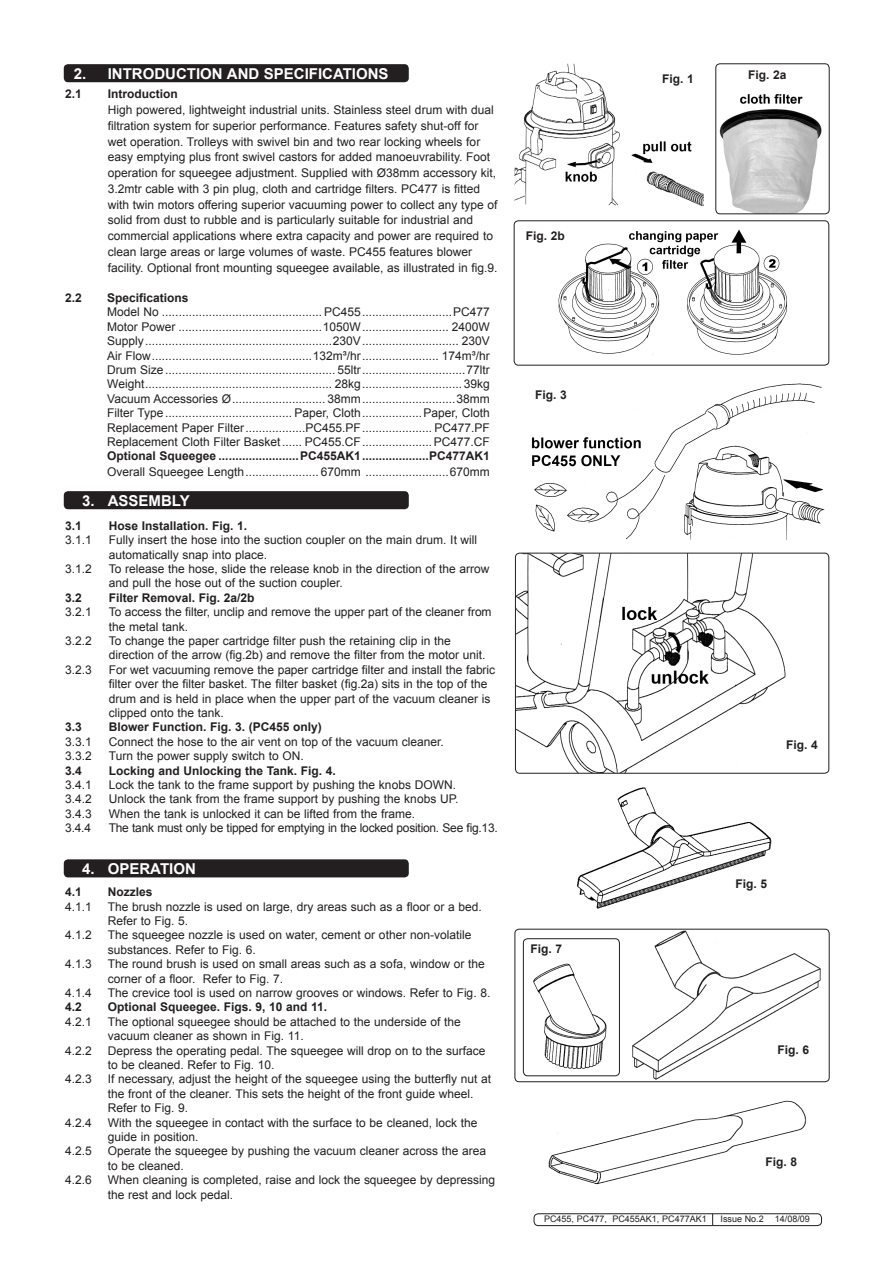
<style>
.page{position:relative;width:893px;height:1263px;background:#fff}
.page>*{position:absolute;margin:0;border:0;box-sizing:border-box;transform-origin:0 0}
.Chapter_Header{font:700 15px "Arial";color:#fff}
.t1{font:12px/14.4px "Arial";color:#231f20}
.t2{font:700 12px "Arial";color:#231f20}
.t3{font:12px "Arial";letter-spacing:-.02em;color:#231f20}
.t4{font:9px "Arial";color:#231f20}
</style>
<div class="page">
<div style="left:64px;top:64px;width:345px;height:18px;background:#231f20;border-radius:4px"></div>
<div style="left:64px;top:859px;width:345px;height:18px;background:#231f20;border-radius:4px"></div>
<img style="left:514px;top:64px;width:190px;height:142px">
<img style="left:558px;top:229px;width:229px;height:126px">
<div style="left:514px;top:220px;width:315px;height:145px;border:1px solid #231f20;border-radius:4px"></div>
<img style="left:531px;top:380px;width:294px;height:161px">
<img style="left:515px;top:553px;width:271px;height:219px">
<div style="left:515px;top:553px;width:314px;height:221px;border:1px solid #231f20;border-radius:4px"></div>
<div style="left:64px;top:491px;width:345px;height:18px;background:#231f20;border-radius:4px"></div>
<img style="left:576px;top:787px;width:196px;height:122px">
<img style="left:632px;top:931px;width:189px;height:149px">
<div style="left:514px;top:929px;width:316px;height:153px;border:1px solid #231f20;border-radius:4px"></div>
<img style="left:523px;top:963px;width:84px;height:113px">
<div style="left:523px;top:938px;width:97px;height:138px;border:1px solid #231f20;border-radius:4px"></div>
<img style="left:548px;top:1100px;width:259px;height:85px">
<div style="left:534px;top:1213px;width:288px;height:13px;border:1px solid #231f20;border-radius:4px"></div>
<img style="left:719px;top:94px;width:103px;height:118px">
<div style="left:715px;top:63px;width:115px;height:151px;border:1px solid #231f20;border-radius:4px"></div>
<p class="Chapter_Header" style="left:74px;top:64px;width:316px">2. INTRODUCTION AND SPECIFICATIONS</p>
<p class="t2" style="left:65px;top:86px;width:18px">2.1</p>
<p class="t2" style="left:108px;top:86px;width:71px">Introduction</p>
<p class="t1" style="left:108px;top:102px;width:391px;line-height:15.8px">High powered, lightweight industrial units. Stainless steel drum with dual filtration system for superior performance. Features safety shut-off for wet operation. Trolleys with swivel bin and two rear locking wheels for easy emptying plus front swivel castors for added manoeuvrability. Foot operation for squeegee adjustment. Supplied with Ø38mm accessory kit, 3.2mtr cable with 3 pin plug, cloth and cartridge filters. PC477 is fitted with twin motors offering superior vacuuming power to collect any type of solid from dust to rubble and is particularly suitable for industrial and commercial applications where extra capacity and power are required to clean large areas or large volumes of waste. PC455 features blower facility. Optional front mounting squeegee available, as illustrated in fig.9.</p>
<p class="t2" style="left:65px;top:290px;width:18px">2.2</p>
<p class="t2" style="left:107px;top:290px;width:83px">Specifications</p>
<p class="t1" style="left:107px;top:305px;width:384px">Model No ................................................ PC455...........................PC477</p>
<p class="t1" style="left:107px;top:319px;width:384px">Motor Power ...........................................1050W.......................... 2400W</p>
<p class="t1" style="left:107px;top:334px;width:384px">Supply........................................................230V............................. 230V</p>
<p class="t1" style="left:107px;top:348px;width:384px">Air Flow................................................132m³/hr....................... 174m³/hr</p>
<p class="t1" style="left:107px;top:363px;width:384px">Drum Size ................................................... 55ltr...............................77ltr</p>
<p class="t1" style="left:107px;top:377px;width:384px">Weight........................................................ 28kg.............................. 39kg</p>
<p class="t1" style="left:107px;top:391px;width:384px">Vacuum Accessories Ø............................ 38mm............................38mm</p>
<p class="t1" style="left:107px;top:406px;width:384px">Filter Type ...................................... Paper, Cloth..................Paper, Cloth</p>
<p class="t1" style="left:107px;top:420px;width:384px">Replacement Paper Filter..................PC455.PF..................... PC477.PF</p>
<p class="t1" style="left:107px;top:435px;width:384px">Replacement Cloth Filter Basket...... PC455.CF.....................PC477.CF</p>
<p class="t2" style="left:107px;top:448px;width:384px">Optional Squeegee ........................PC455AK1....................PC477AK1</p>
<p class="t1" style="left:107px;top:465px;width:384px">Overall Squeegee Length...................... 670mm .........................670mm</p>
<p class="Chapter_Header" style="left:82px;top:491px;width:109px">3. ASSEMBLY</p>
<p class="t2" style="left:65px;top:518px;width:18px">3.1</p>
<p class="t2" style="left:109px;top:518px;width:140px">Hose Installation. Fig. 1.</p>
<p class="t1" style="left:65px;top:533px;width:28px">3.1.1</p>
<p class="t1" style="left:109px;top:533px;width:370px">Fully insert the hose into the suction coupler on the main drum. It will automatically snap into place.</p>
<p class="t1" style="left:65px;top:562px;width:28px">3.1.2</p>
<p class="t1" style="left:109px;top:562px;width:382px">To release the hose, slide the release knob in the direction of the arrow and pull the hose out of the suction coupler.</p>
<p class="t2" style="left:65px;top:590px;width:18px">3.2</p>
<p class="t2" style="left:109px;top:590px;width:147px">Filter Removal. Fig. 2a/2b</p>
<p class="t1" style="left:65px;top:605px;width:28px">3.2.1</p>
<p class="t1" style="left:109px;top:605px;width:384px">To access the filter, unclip and remove the upper part of the cleaner from the metal tank.</p>
<p class="t1" style="left:65px;top:634px;width:28px">3.2.2</p>
<p class="t1" style="left:109px;top:634px;width:378px">To change the paper cartridge filter push the retaining clip in the direction of the arrow (fig.2b) and remove the filter from the motor unit.</p>
<p class="t1" style="left:65px;top:662px;width:28px">3.2.3</p>
<p class="t1" style="left:109px;top:662px;width:388px">For wet vacuuming remove the paper cartridge filter and install the fabric filter over the filter basket. The filter basket (fig.2a) sits in the top of the drum and is held in place when the upper part of the vacuum cleaner is clipped onto the tank.</p>
<p class="t2" style="left:65px;top:719px;width:18px">3.3</p>
<p class="t2" style="left:109px;top:719px;width:215px">Blower Function. Fig. 3. (PC455 only)</p>
<p class="t1" style="left:65px;top:734px;width:28px">3.3.1</p>
<p class="t1" style="left:109px;top:734px;width:336px">Connect the hose to the air vent on top of the vacuum cleaner.</p>
<p class="t1" style="left:65px;top:749px;width:28px">3.3.2</p>
<p class="t1" style="left:109px;top:749px;width:196px">Turn the power supply switch to ON.</p>
<p class="t2" style="left:65px;top:762px;width:18px">3.4</p>
<p class="t2" style="left:109px;top:762px;width:229px">Locking and Unlocking the Tank. Fig. 4.</p>
<p class="t1" style="left:65px;top:778px;width:28px">3.4.1</p>
<p class="t1" style="left:109px;top:778px;width:349px">Lock the tank to the frame support by pushing the knobs DOWN.</p>
<p class="t1" style="left:65px;top:792px;width:28px">3.4.2</p>
<p class="t1" style="left:109px;top:792px;width:351px">Unlock the tank from the frame support by pushing the knobs UP.</p>
<p class="t1" style="left:65px;top:806px;width:28px">3.4.3</p>
<p class="t1" style="left:109px;top:806px;width:308px">When the tank is unlocked it can be lifted from the frame.</p>
<p class="t1" style="left:65px;top:821px;width:27px">3.4.4</p>
<p class="t3" style="left:109px;top:820px;width:391px">The tank must only be tipped for emptying in the locked position. See fig.13.</p>
<p class="Chapter_Header" style="left:82px;top:859px;width:115px">4. OPERATION</p>
<p class="t2" style="left:65px;top:884px;width:18px">4.1</p>
<p class="t2" style="left:108px;top:884px;width:46px">Nozzles</p>
<p class="t1" style="left:65px;top:899px;width:28px">4.1.1</p>
<p class="t1" style="left:108px;top:899px;width:375px">The brush nozzle is used on large, dry areas such as a floor or a bed.<br>Refer to Fig. 5.</p>
<p class="t1" style="left:65px;top:928px;width:28px">4.1.2</p>
<p class="t1" style="left:108px;top:928px;width:365px">The squeegee nozzle is used on water, cement or other non-volatile substances. Refer to Fig. 6.</p>
<p class="t1" style="left:65px;top:957px;width:28px">4.1.3</p>
<p class="t1" style="left:108px;top:957px;width:378px">The round brush is used on small areas such as a sofa, window or the corner of a floor. Refer to Fig. 7.</p>
<p class="t1" style="left:65px;top:986px;width:28px">4.1.4</p>
<p class="t1" style="left:108px;top:986px;width:384px">The crevice tool is used on narrow grooves or windows. Refer to Fig. 8.</p>
<p class="t2" style="left:65px;top:999px;width:18px">4.2</p>
<p class="t2" style="left:108px;top:999px;width:221px">Optional Squeegee. Figs. 9, 10 and 11.</p>
<p class="t1" style="left:65px;top:1014px;width:28px">4.2.1</p>
<p class="t1" style="left:108px;top:1014px;width:354px">The optional squeegee should be attached to the underside of the vacuum cleaner as shown in Fig. 11.</p>
<p class="t1" style="left:65px;top:1043px;width:28px">4.2.2</p>
<p class="t1" style="left:108px;top:1043px;width:379px">Depress the operating pedal. The squeegee will drop on to the surface to be cleaned. Refer to Fig. 10.</p>
<p class="t1" style="left:65px;top:1072px;width:28px">4.2.3</p>
<p class="t1" style="left:108px;top:1072px;width:385px">If necessary, adjust the height of the squeegee using the butterfly nut at the front of the cleaner. This sets the height of the front guide wheel.<br>Refer to Fig. 9.</p>
<p class="t1" style="left:65px;top:1115px;width:28px">4.2.4</p>
<p class="t1" style="left:108px;top:1115px;width:371px">With the squeegee in contact with the surface to be cleaned, lock the guide in position.</p>
<p class="t1" style="left:65px;top:1144px;width:28px">4.2.5</p>
<p class="t1" style="left:108px;top:1144px;width:380px">Operate the squeegee by pushing the vacuum cleaner across the area to be cleaned.</p>
<p class="t1" style="left:65px;top:1173px;width:28px">4.2.6</p>
<p class="t1" style="left:108px;top:1173px;width:389px">When cleaning is completed, raise and lock the squeegee by depressing the rest and lock pedal.</p>
<p class="t2" style="left:526px;top:228px;width:40px">Fig. 2b</p>
<p class="t2" style="left:535px;top:387px;width:33px">Fig. 3</p>
<p class="t2" style="left:662px;top:71px;width:33px">Fig. 1</p>
<p class="t2" style="left:748px;top:67px;width:40px">Fig. 2a</p>
<p class="t2" style="left:531px;top:941px;width:33px">Fig. 7</p>
<p class="t2" style="left:786px;top:737px;width:33px">Fig. 4</p>
<p class="t2" style="left:736px;top:876px;width:33px">Fig. 5</p>
<p class="t2" style="left:777px;top:1041px;width:33px">Fig. 6</p>
<p class="t2" style="left:765px;top:1153px;width:33px">Fig. 8</p>
<p class="t4" style="left:544px;top:1213px;width:164px">PC455, PC477, PC455AK1, PC477AK1</p>
<p class="t4" style="left:720px;top:1213px;width:91px">Issue No.2 14/08/09</p>
</div>
